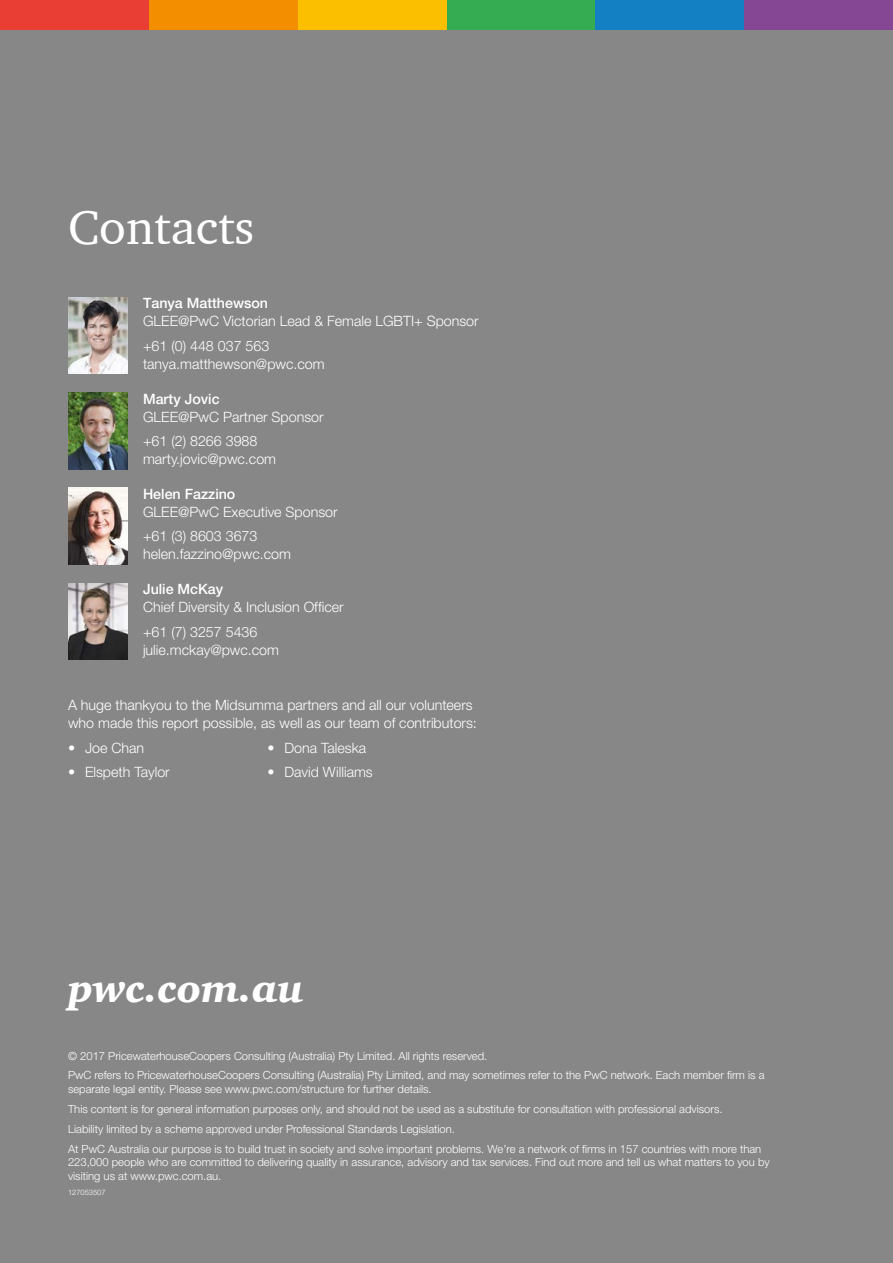
<style>
.page{position:relative;width:893px;height:1263px;background:#878787}
.page>*{position:absolute;margin:0;border:0;box-sizing:border-box;transform-origin:0 0}
.t1{font:49.5px "Charter ITC";color:#fff}
.t2{font:39px "Charter ITC Blac Ital";color:#fff}
.t3{font:300 14.25px/18px "Helvetica Neue LT Pro";color:#fff}
.t4{font:300 14.25px "Helvetica Neue";color:#fff}
.t5{font:500 14.25px "Helvetica Neue";color:#fff}
.t6{font:300 11.25px/20px "Helvetica Neue LT Pro";color:#fff}
.t7{font:300 7.5px "Helvetica Neue LT Pro";color:#fff}
</style>
<div class="page">
<div style="left:0;top:0;width:149px;height:30px;background:#e83e33"></div>
<div style="left:446px;top:0;width:149px;height:30px;background:#35ab52"></div>
<div style="left:149px;top:0;width:149px;height:30px;background:#f28e00"></div>
<div style="left:595px;top:0;width:149px;height:30px;background:#1380c4"></div>
<div style="left:298px;top:0;width:148px;height:30px;background:#fcbf00"></div>
<div style="left:744px;top:0;width:149px;height:30px;background:#854694"></div>
<img style="left:68px;top:297px;width:60px;height:77px">
<img style="left:68px;top:393px;width:60px;height:76px">
<img style="left:68px;top:488px;width:60px;height:76px">
<img style="left:68px;top:583px;width:60px;height:77px">
<h1 class="t1" style="left:68px;top:196px;width:188px">Contacts</h1>
<p class="t5" style="left:143px;top:295px;width:127px">Tanya Matthewson</p>
<p class="t4" style="left:143px;top:313px;width:337px">GLEE@PwC Victorian Lead &amp; Female LGBTI+ Sponsor</p>
<p class="t3" style="left:143px;top:336px;width:183px">+61 (0) 448 037 563 tanya.matthewson@pwc.com</p>
<p class="t5" style="left:143px;top:390px;width:78px">Marty Jovic</p>
<p class="t4" style="left:143px;top:408px;width:182px">GLEE@PwC Partner Sponsor</p>
<p class="t3" style="left:143px;top:432px;width:135px">+61 (2) 8266 3988 marty.jovic@pwc.com</p>
<p class="t5" style="left:143px;top:485px;width:94px">Helen Fazzino</p>
<p class="t4" style="left:143px;top:503px;width:196px">GLEE@PwC Executive Sponsor</p>
<p class="t3" style="left:143px;top:527px;width:149px">+61 (3) 8603 3673 helen.fazzino@pwc.com</p>
<p class="t5" style="left:143px;top:581px;width:82px">Julie McKay</p>
<p class="t4" style="left:143px;top:599px;width:202px">Chief Diversity &amp; Inclusion Officer</p>
<p class="t3" style="left:143px;top:622px;width:137px">+61 (7) 3257 5436 julie.mckay@pwc.com</p>
<p class="t3" style="left:68px;top:696px;width:410px">A huge thankyou to the Midsumma partners and all our volunteers who made this report possible, as well as our team of contributors:</p>
<p class="t3" style="left:68px;top:738px;width:78px">• Joe Chan</p>
<p class="t3" style="left:68px;top:762px;width:103px">• Elspeth Taylor</p>
<p class="t3" style="left:267px;top:738px;width:100px">• Dona Taleska</p>
<p class="t3" style="left:267px;top:762px;width:107px">• David Williams</p>
<h2 class="t2" style="left:68px;top:965px;width:237px">pwc.com.au</h2>
<p class="t6" style="left:68px;top:1045px;width:698px">© 2017 PricewaterhouseCoopers Consulting (Australia) Pty Limited. All rights reserved.<br>PwC refers to PricewaterhouseCoopers Consulting (Australia) Pty Limited, and may sometimes refer to the PwC network. Each member firm is a</p>
<p class="t6" style="left:68px;top:1079px;width:695px">separate legal entity. Please see www.pwc.com/structure for further details.<br>This content is for general information purposes only, and should not be used as a substitute for consultation with professional advisors.<br>Liability limited by a scheme approved under Professional Standards Legislation.<br>At PwC Australia our purpose is to build trust in society and solve important problems. We’re a network of firms in 157 countries with more than</p>
<p class="t6" style="left:68px;top:1155px;width:703px;line-height:13.5px">223,000 people who are committed to delivering quality in assurance, advisory and tax services. Find out more and tell us what matters to you by visiting us at www.pwc.com.au.</p>
<p class="t7" style="left:68px;top:1188px;width:39px">127053507</p>
</div>
